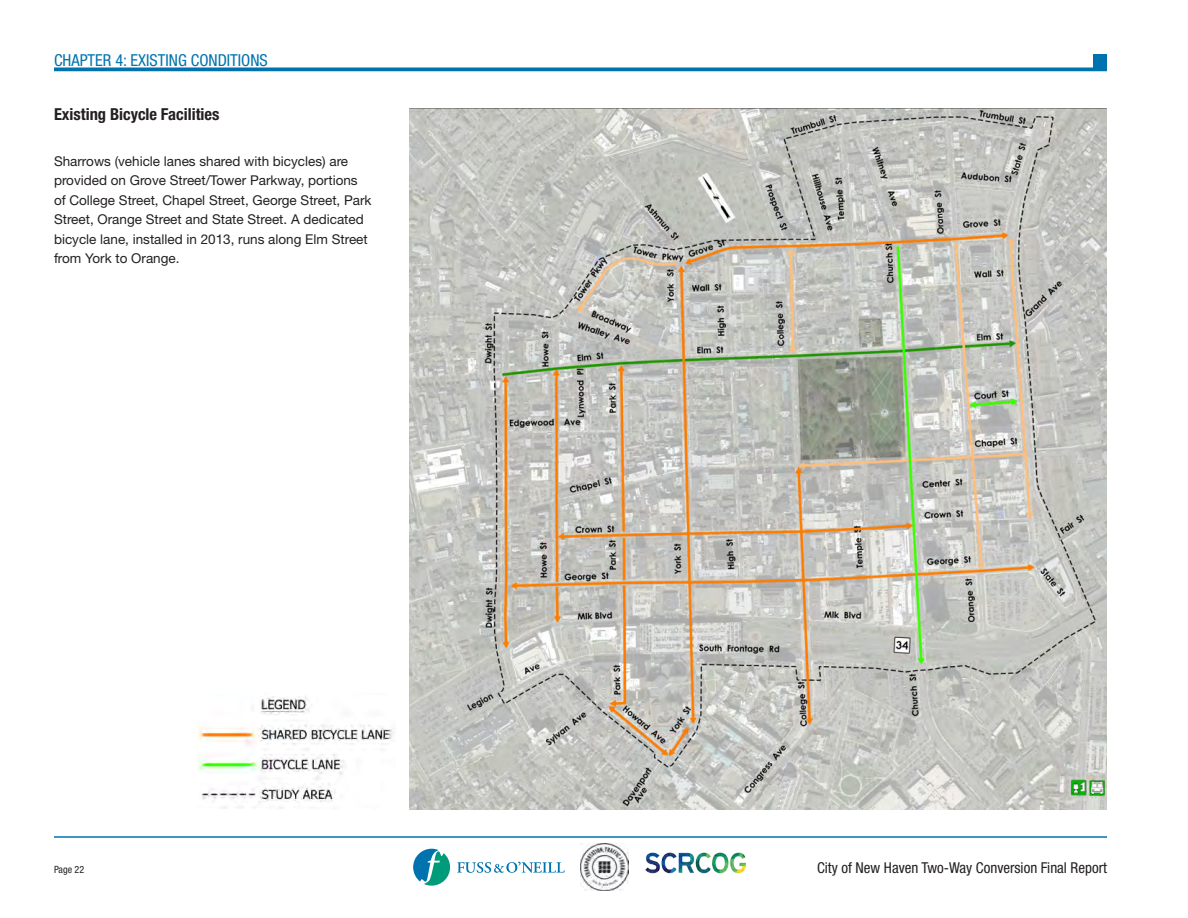
<style>
.page{position:relative;width:1188px;height:918px;background:#fff}
.page>*{position:absolute;margin:0;border:0;box-sizing:border-box;transform-origin:0 0}
.t1{font:condensed 16.5px "Helvetica Neue LT Std";color:#0073ae}
.NH2way_Subhead{font:700 condensed 16.5px "Helvetica Neue LT Std";color:#231f20}
.t2{font:condensed 15px "Helvetica Neue LT Std";color:#231f20}
.NH2way_Body{font:13.5px/19.5px "Helvetica Neue LT Std";color:#231f20}
.t3{font:condensed 10.05px "Helvetica Neue LT Std";color:#231f20}
</style>
<div class="page">
<img style="left:581px;top:843px;width:47px;height:48px">
<svg style="left:413px;top:849px;width:37px;height:37px"></svg>
<svg style="left:457px;top:862px;width:108px;height:11px"></svg>
<hr style="left:54px;top:68px;width:1053px;height:3px;background:#0073ae">
<img style="left:645px;top:852px;width:101px;height:22px">
<div style="left:1094px;top:54px;width:13px;height:14px;background:#0073ae"></div>
<hr style="left:54px;top:836px;width:1053px;height:2px;background:#0073ae">
<img style="left:410px;top:108px;width:697px;height:702px">
<img style="left:198px;top:696px;width:196px;height:113px">
<p class="t1" style="left:54px;top:50px;width:215px">CHAPTER 4: EXISTING CONDITIONS</p>
<p class="NH2way_Subhead" style="left:54px;top:104px;width:167px">Existing Bicycle Facilities</p>
<p class="NH2way_Body" style="left:54px;top:151px;width:319px">Sharrows (vehicle lanes shared with bicycles) are provided on Grove Street/Tower Parkway, portions of College Street, Chapel Street, George Street, Park Street, Orange Street and State Street. A dedicated bicycle lane, installed in 2013, runs along Elm Street from York to Orange.</p>
<p class="t3" style="left:54px;top:863px;width:32px">Page 22</p>
<p class="t2" style="left:817px;top:859px;width:291px">City of New Haven Two-Way Conversion Final Report</p>
</div>
